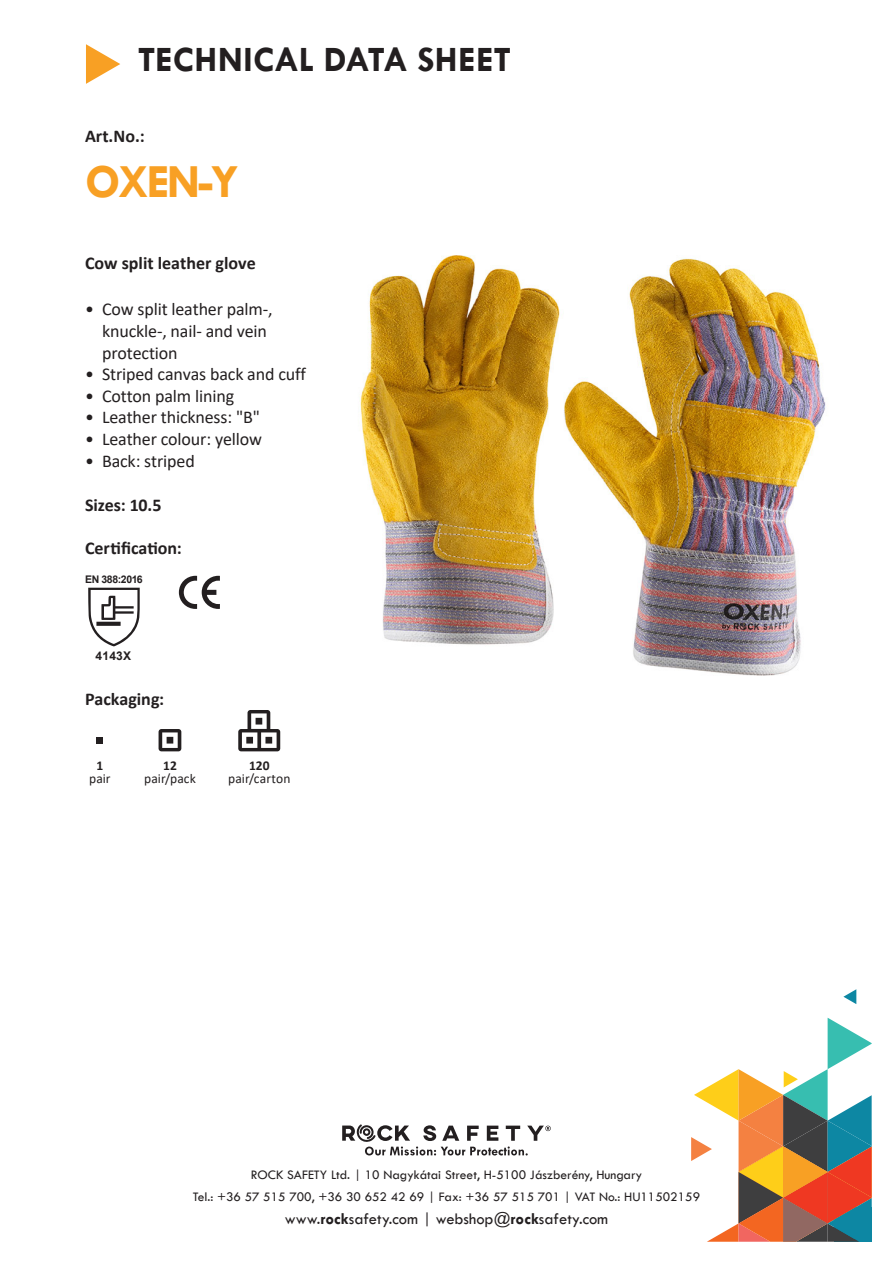
<style>
.page{position:relative;width:893px;height:1263px;background:#fff}
.page>*{position:absolute;margin:0;border:0;box-sizing:border-box;transform-origin:0 0}
.t1{font:700 48px "Tw Cen";color:#f8a024}
.t2{font:700 36px "Tw Cen";letter-spacing:.005em;color:#231f20}
.t3{font:18px/21.6px "Calibri";letter-spacing:-.01em;color:#231f20}
.t4{font:700 18px "Calibri";color:#231f20}
.t5{font:16.5px "Tw Cen";color:#231f20}
.t6{font:13.5px/22.5px "Tw Cen";color:#231f20;text-align:center}
.t7{font:13.5px "Calibri";letter-spacing:.005em;color:#231f20}
.t8{font:700 13.5px "Calibri";color:#231f20}
.t9{font:700 12px "Arial";letter-spacing:.02em;color:#231f20}
.t10{font:700 10.5px "Arial";letter-spacing:-.03em;color:#231f20}
.s1{font-weight:700}
</style>
<div class="page">
<svg style="left:843px;top:989px;width:13px;height:15px"></svg>
<svg style="left:691px;top:1018px;width:181px;height:224px"></svg>
<svg style="left:342px;top:1124px;width:209px;height:31px"></svg>
<svg style="left:86px;top:44px;width:34px;height:40px"></svg>
<img style="left:360px;top:255px;width:466px;height:421px">
<svg style="left:88px;top:588px;width:52px;height:58px"></svg>
<svg style="left:179px;top:576px;width:41px;height:33px"></svg>
<div style="left:96px;top:737px;width:7px;height:6px;background:#231f20"></div>
<svg style="left:159px;top:729px;width:22px;height:22px"></svg>
<svg style="left:238px;top:710px;width:42px;height:41px"></svg>
<h2 class="t2" style="left:138px;top:38px;width:374px">TECHNICAL DATA SHEET</h2>
<p class="t4" style="left:85px;top:123px;width:61px">Art.No.:</p>
<h1 class="t1" style="left:85px;top:153px;width:155px">OXEN-Y</h1>
<p class="t4" style="left:85px;top:250px;width:172px">Cow split leather glove</p>
<p class="t3" style="left:102px;top:298px;width:172px;text-indent:-17px">• Cow split leather palm-, knuckle-, nail- and vein protection</p>
<p class="t3" style="left:85px;top:363px;width:222px">• Striped canvas back and cuff</p>
<p class="t3" style="left:85px;top:384px;width:151px">• Cotton palm lining</p>
<p class="t3" style="left:85px;top:406px;width:176px">• Leather thickness: "B"</p>
<p class="t3" style="left:85px;top:428px;width:178px">• Leather colour: yellow</p>
<p class="t3" style="left:85px;top:449px;width:111px">• Back: striped</p>
<p class="t4" style="left:85px;top:492px;width:78px">Sizes: 10.5</p>
<p class="t4" style="left:85px;top:535px;width:98px">Certification:</p>
<p class="t10" style="left:85px;top:572px;width:59px">EN 388:2016</p>
<p class="t9" style="left:96px;top:647px;width:37px">4143X</p>
<p class="t4" style="left:85px;top:687px;width:81px">Packaging:</p>
<p class="t8" style="left:97px;top:756px;width:8px">1</p>
<p class="t8" style="left:163px;top:756px;width:15px">12</p>
<p class="t8" style="left:249px;top:756px;width:22px">120</p>
<p class="t7" style="left:89px;top:769px;width:23px">pair</p>
<p class="t7" style="left:144px;top:769px;width:53px">pair/pack</p>
<p class="t7" style="left:228px;top:769px;width:64px">pair/carton</p>
<p class="t6" style="left:193px;top:1163px;width:509px">ROCK SAFETY Ltd. | 10 Nagykátai Street, H-5100 Jászberény, Hungary<br>Tel.: +36 57 515 700, +36 30 652 42 69 | Fax: +36 57 515 701 | VAT No.: HU11502159</p>
<p class="t5" style="left:285px;top:1208px;width:325px">www.<span class="s1">rock</span>safety.com | webshop@<span class="s1">rock</span>safety.com</p>
</div>
